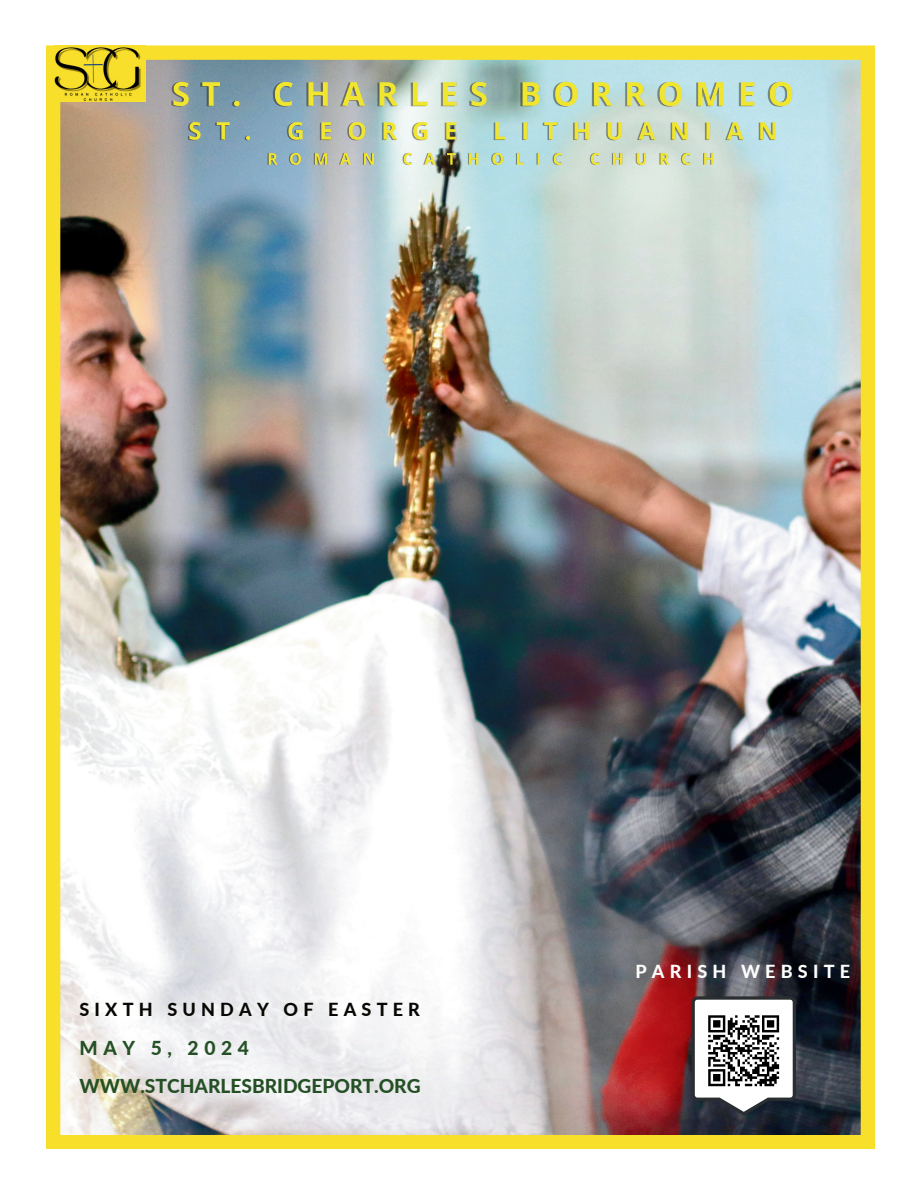
<style>
.page{position:relative;width:918px;height:1188px;background:#fff}
.page>*{position:absolute;margin:0;border:0;box-sizing:border-box;transform-origin:0 0}
.t1{font:800 19.2px/38px "Lato";color:#255025}
.t2{font:800 18px "Lato";letter-spacing:.29em;color:#080704}
.t3{font:800 18px "Lato";letter-spacing:.29em;color:#fdfdfc}
</style>
<div class="page">
<img style="left:46px;top:45px;width:829px;height:1104px">
<img style="left:54px;top:45px;width:91px;height:57px">
<img style="left:116px;top:73px;width:734px;height:103px">
<svg style="left:692px;top:996px;width:104px;height:120px"></svg>
<p class="t2" style="left:80px;top:996px;width:342px">SIXTH SUNDAY OF EASTER</p>
<p class="t1" style="left:80px;top:1028px;width:343px">MAY 5, 2024<br>WWW.STCHARLESBRIDGEPORT.ORG</p>
<p class="t3" style="left:635px;top:958px;width:216px">PARISH WEBSITE</p>
</div>
